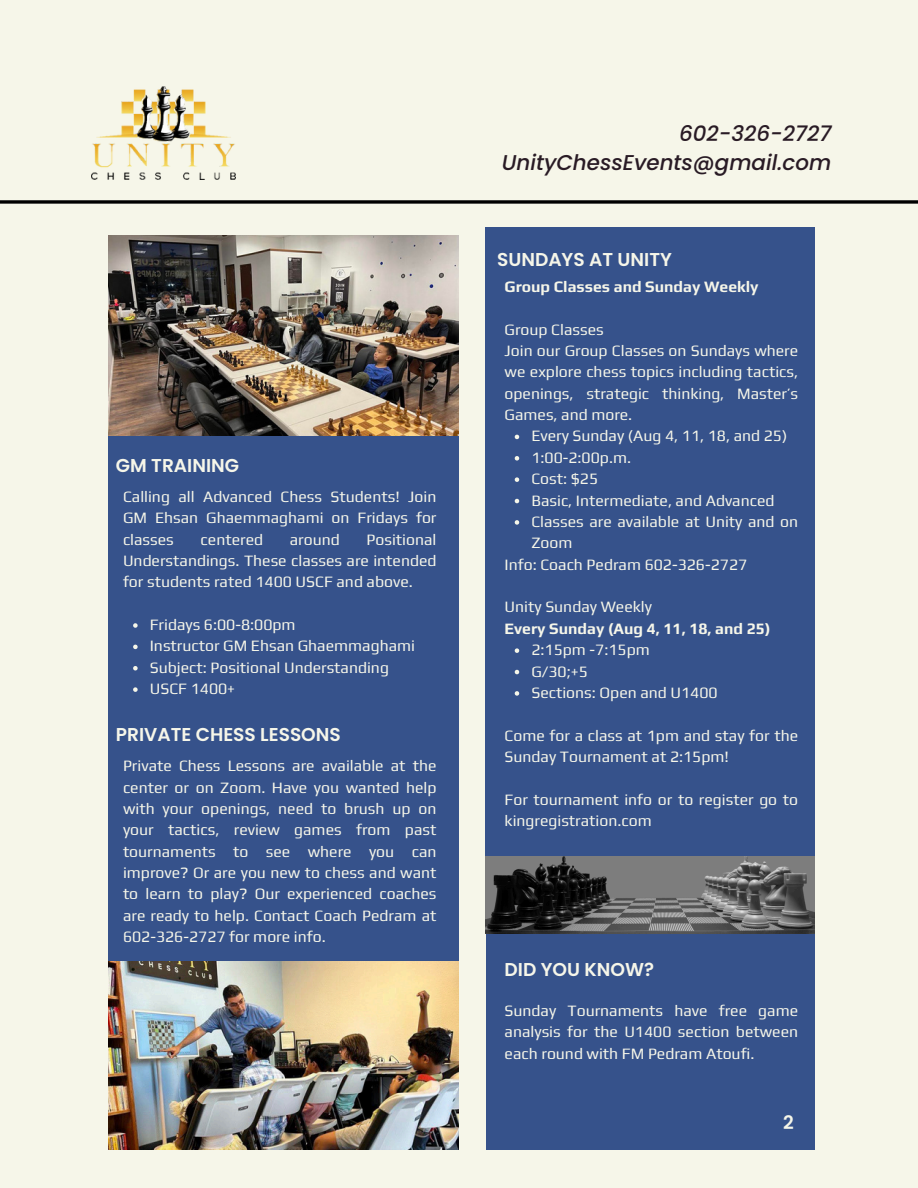
<style>
.page{position:relative;width:918px;height:1188px;background:#f6f6e9}
.page>*{position:absolute;margin:0;border:0;box-sizing:border-box;transform-origin:0 0}
.t1{font:italic 500 21.45px/29.7px "Poppins";color:#291b25;text-align:right}
.t2{font:600 18.6px "Poppins";color:#f6f6e9}
.t3{font:15.75px/21.3px "Play";color:#f6f6e9;text-align:justify}
.t4{font:700 15.75px "Play";color:#f6f6e9}
</style>
<div class="page">
<div style="left:109px;top:435px;width:350px;height:658px;background:#36528b"></div>
<img style="left:109px;top:235px;width:350px;height:201px">
<div style="left:486px;top:879px;width:328px;height:271px;background:#36528b"></div>
<div style="left:486px;top:228px;width:329px;height:629px;background:#36528b"></div>
<img style="left:486px;top:857px;width:328px;height:76px">
<img style="left:109px;top:962px;width:350px;height:187px">
<svg style="left:133px;top:623px;width:5px;height:5px"></svg>
<svg style="left:133px;top:645px;width:5px;height:4px"></svg>
<svg style="left:133px;top:666px;width:5px;height:4px"></svg>
<svg style="left:133px;top:687px;width:5px;height:5px"></svg>
<svg style="left:515px;top:435px;width:4px;height:4px"></svg>
<svg style="left:515px;top:456px;width:4px;height:5px"></svg>
<svg style="left:515px;top:477px;width:4px;height:5px"></svg>
<svg style="left:515px;top:499px;width:4px;height:4px"></svg>
<svg style="left:515px;top:520px;width:4px;height:5px"></svg>
<svg style="left:515px;top:648px;width:4px;height:5px"></svg>
<svg style="left:515px;top:670px;width:4px;height:4px"></svg>
<svg style="left:515px;top:691px;width:4px;height:5px"></svg>
<img style="left:92px;top:86px;width:144px;height:93px">
<svg style="left:0;top:200px;width:918px;height:4px;background:#252524"></svg>
<p class="t2" style="left:116px;top:453px;width:125px">GM TRAINING</p>
<p class="t3" style="left:123px;top:485px;width:315px">Calling all Advanced Chess Students! Join GM Ehsan Ghaemmaghami on Fridays for classes</p>
<p class="t3" style="left:123px;top:528px;width:315px;text-indent:244px">Positional Understandings. These classes are intended for students rated 1400 USCF and above.</p>
<p class="t3" style="left:150px;top:614px;width:147px">Fridays 6:00-8:00pm</p>
<p class="t3" style="left:150px;top:635px;width:267px">Instructor GM Ehsan Ghaemmaghami</p>
<p class="t3" style="left:150px;top:656px;width:241px">Subject: Positional Understanding</p>
<p class="t3" style="left:150px;top:678px;width:87px">USCF 1400+</p>
<p class="t3" style="left:201px;top:528px;width:64px">centered</p>
<p class="t3" style="left:290px;top:528px;width:51px">around</p>
<p class="t2" style="left:116px;top:722px;width:226px">PRIVATE CHESS LESSONS</p>
<p class="t3" style="left:123px;top:755px;width:315px">Private Chess Lessons are available at the center or on Zoom. Have you wanted help with your openings, need to brush up on your tactics, review games from past tournaments to see where you can improve? Or are you new to chess and want to learn to play? Our experienced coaches are ready to help. Contact Coach Pedram at 602-326-2727 for more info.</p>
<p class="t1" style="left:502px;top:118px;width:331px">602-326-2727<br>UnityChessEvents@gmail.com</p>
<h2 class="t2" style="left:497px;top:247px;width:176px">SUNDAYS AT UNITY</h2>
<p class="t4" style="left:505px;top:277px;width:255px">Group Classes and Sunday Weekly</p>
<h2 class="t3" style="left:505px;top:318px;width:101px">Group Classes</h2>
<h3 class="t3" style="left:505px;top:340px;width:295px">Join our Group Classes on Sundays where we explore chess topics including tactics, openings, strategic thinking, Master’s Games, and more.</h3>
<p class="t3" style="left:531px;top:425px;width:257px">Every Sunday (Aug 4, 11, 18, and 25)</p>
<p class="t3" style="left:531px;top:446px;width:101px">1:00-2:00p.m.</p>
<p class="t3" style="left:531px;top:468px;width:68px">Cost: $25</p>
<p class="t3" style="left:531px;top:489px;width:245px">Basic, Intermediate, and Advanced</p>
<p class="t3" style="left:531px;top:511px;width:268px">Classes are available at Unity and on<br>Zoom</p>
<p class="t3" style="left:505px;top:553px;width:244px">Info: Coach Pedram 602-326-2727</p>
<p class="t3" style="left:505px;top:596px;width:149px">Unity Sunday Weekly</p>
<p class="t4" style="left:505px;top:619px;width:267px">Every Sunday (Aug 4, 11, 18, and 25)</p>
<p class="t3" style="left:531px;top:639px;width:120px">2:15pm -7:15pm</p>
<p class="t3" style="left:531px;top:660px;width:58px">G/30;+5</p>
<p class="t3" style="left:531px;top:682px;width:188px">Sections: Open and U1400</p>
<p class="t3" style="left:505px;top:724px;width:295px">Come for a class at 1pm and stay for the<br>Sunday Tournament at 2:15pm!</p>
<p class="t3" style="left:505px;top:788px;width:295px">For tournament info or to register go to kingregistration.com</p>
<h1 class="t2" style="left:505px;top:957px;width:151px">DID YOU KNOW?</h1>
<h2 class="t3" style="left:505px;top:1000px;width:295px">Sunday Tournaments have free game analysis for the U1400 section between each round with FM Pedram Atoufi.</h2>
<h2 class="t2" style="left:783px;top:1109px;width:12px">2</h2>
</div>
